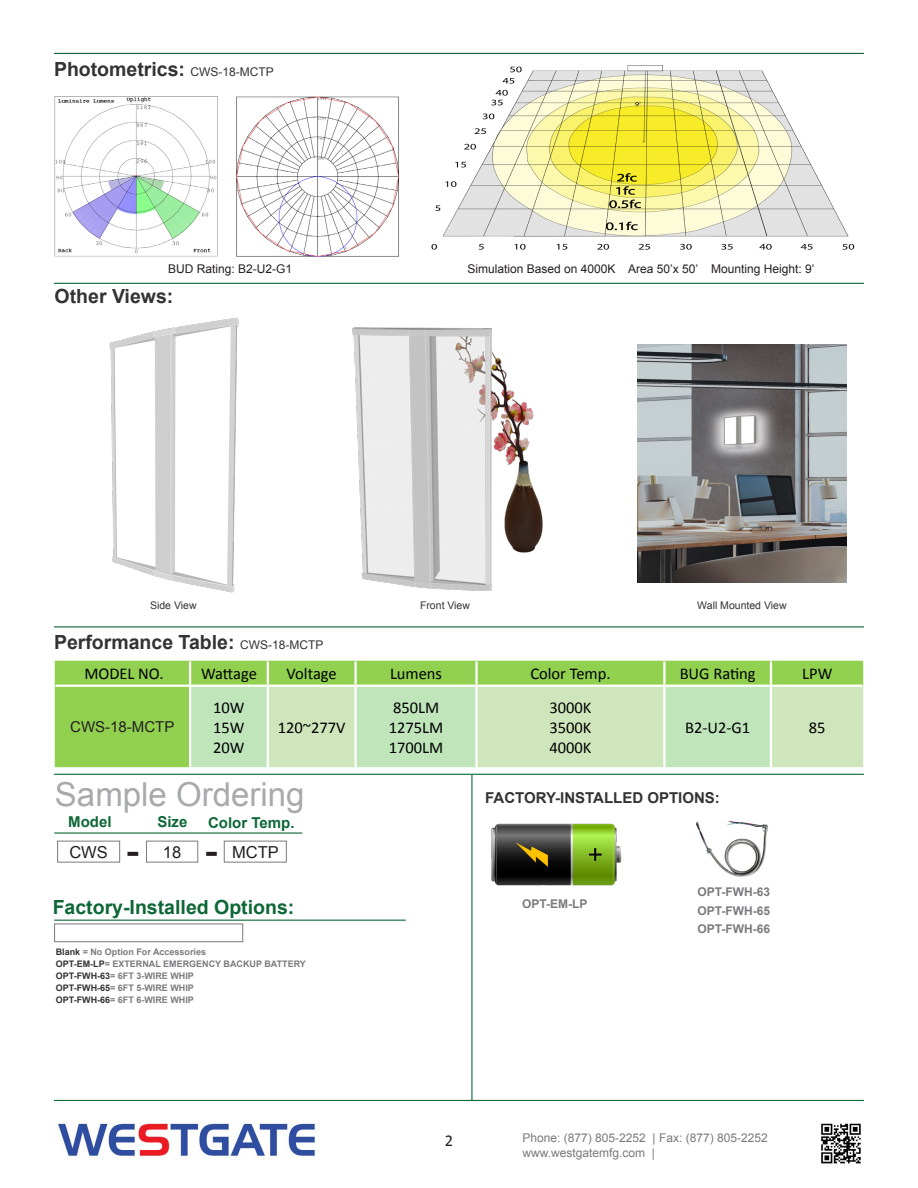
<style>
.page{position:relative;width:918px;height:1188px;background:#fff}
.page>*{position:absolute;margin:0;border:0;box-sizing:border-box;transform-origin:0 0}
.t1{font:33px "Arial";color:#a8a9ad}
.t2{font:700 28.5px "Verdana";color:#231f20}
.t3{font:700 19.5px "Arial";color:#333}
.t4{font:700 19.5px "Arial";color:#0d6736}
.t5{font:16.5px "Calibri";color:#000}
.t6{font:16.5px "Arial";color:#231f20}
.t7{font:16.5px "Calibri";color:#231f20}
.t8{font:700 15px "Arial";color:#333}
.t9{font:700 15px "Arial";color:#0d6736}
.t10{font:15px "Arial";color:#231f20}
.t11{font:12px "Arial";color:#231f20}
.t12{font:12px "Arial";color:#787a7d}
.t13{font:700 12px "Arial";color:#7a7b7e}
.t14{font:10.5px "Arial";color:#333}
.t15{font:700 9px "Arial";color:#7a7b7e}
.s1{font-weight:400;font-size:12px}
.s2{color:#323332}
</style>
<div class="page">
<hr style="left:54px;top:626px;width:810px;height:1px;background:#0d6736">
<hr style="left:54px;top:53px;width:810px;height:1px;background:#0d6736">
<hr style="left:54px;top:283px;width:810px;height:1px;background:#0d6736">
<hr style="left:54px;top:774px;width:810px;height:1px;background:#0d6736">
<hr style="left:54px;top:1100px;width:810px;height:1px;background:#0d6736">
<hr style="left:471px;top:775px;width:1px;height:326px;background:#0d6736">
<img style="left:431px;top:65px;width:424px;height:185px">
<img style="left:58px;top:1123px;width:257px;height:34px">
<img style="left:821px;top:1123px;width:40px;height:41px">
<img style="left:109px;top:317px;width:130px;height:276px">
<img style="left:352px;top:327px;width:191px;height:263px">
<hr style="left:54px;top:920px;width:352px;height:1px;background:#0d6736">
<div style="left:54px;top:924px;width:189px;height:18px;background:#fff;border:1px solid #787a7d"></div>
<div style="left:57px;top:841px;width:63px;height:22px;border:1px solid #787a7d"></div>
<div style="left:224px;top:841px;width:63px;height:22px;border:1px solid #787a7d"></div>
<div style="left:146px;top:841px;width:52px;height:22px;border:1px solid #787a7d"></div>
<hr style="left:54px;top:832px;width:248px;height:2px;background:#0d6736">
<img style="left:236px;top:96px;width:163px;height:161px">
<img style="left:55px;top:96px;width:163px;height:161px">
<div style="left:55px;top:661px;width:808px;height:106px;background:#92d050"></div>
<div style="left:191px;top:687px;width:76px;height:80px;background:#c0e5bb"></div>
<svg style="left:269px;top:686px;width:594px;height:81px;background:#c9e5bb"></svg>
<hr style="left:189px;top:661px;width:2px;height:24px;background:#fff">
<hr style="left:267px;top:661px;width:2px;height:24px;background:#fff">
<hr style="left:354px;top:661px;width:3px;height:24px;background:#fff">
<hr style="left:475px;top:661px;width:3px;height:24px;background:#fff">
<hr style="left:663px;top:661px;width:3px;height:24px;background:#fff">
<hr style="left:770px;top:661px;width:2px;height:24px;background:#fff">
<hr style="left:189px;top:687px;width:2px;height:80px;background:#fff">
<hr style="left:267px;top:687px;width:2px;height:80px;background:#fff">
<hr style="left:354px;top:687px;width:3px;height:80px;background:#fff">
<hr style="left:475px;top:687px;width:3px;height:80px;background:#fff">
<hr style="left:663px;top:687px;width:3px;height:80px;background:#fff">
<hr style="left:770px;top:687px;width:2px;height:80px;background:#fff">
<hr style="left:56px;top:685px;width:134px;height:2px;background:#fff">
<hr style="left:190px;top:685px;width:78px;height:2px;background:#fff">
<hr style="left:268px;top:685px;width:88px;height:2px;background:#fff">
<hr style="left:356px;top:685px;width:121px;height:2px;background:#fff">
<hr style="left:477px;top:685px;width:187px;height:2px;background:#fff">
<hr style="left:664px;top:685px;width:107px;height:2px;background:#fff">
<hr style="left:771px;top:685px;width:91px;height:2px;background:#fff">
<img style="left:491px;top:823px;width:131px;height:63px">
<img style="left:697px;top:820px;width:71px;height:57px">
<img style="left:637px;top:345px;width:210px;height:237px">
<p class="t3" style="left:54px;top:57px;width:221px">Photometrics: <span class="s1">CWS-18-MCTP</span></p>
<p class="t11" style="left:168px;top:261px;width:126px">BUD Rating: B2-U2-G1</p>
<p class="t11" style="left:468px;top:261px;width:349px">Simulation Based on 4000K Area 50’x 50’ Mounting Height: 9’</p>
<p class="t3" style="left:55px;top:283px;width:120px">Other Views:</p>
<p class="t14" style="left:150px;top:599px;width:48px">Side View</p>
<p class="t3" style="left:54px;top:629px;width:271px">Performance Table: <span class="s1">CWS-18-MCTP</span></p>
<p class="t14" style="left:420px;top:599px;width:51px">Front View</p>
<p class="t14" style="left:697px;top:599px;width:91px">Wall Mounted View</p>
<p class="t5" style="left:84px;top:664px;width:81px">MODEL NO.</p>
<p class="t5" style="left:201px;top:664px;width:57px">Wattage</p>
<p class="t5" style="left:287px;top:664px;width:52px">Voltage</p>
<p class="t5" style="left:390px;top:664px;width:54px">Lumens</p>
<p class="t5" style="left:530px;top:664px;width:82px">Color Temp.</p>
<p class="t5" style="left:680px;top:664px;width:78px">BUG Rating</p>
<p class="t5" style="left:802px;top:664px;width:32px">LPW</p>
<p class="t10" style="left:70px;top:717px;width:106px">CWS-18-MCTP</p>
<p class="t5" style="left:213px;top:698px;width:33px">10W</p>
<p class="t5" style="left:213px;top:718px;width:33px">15W</p>
<p class="t5" style="left:213px;top:737px;width:33px">20W</p>
<p class="t5" style="left:393px;top:698px;width:48px">850LM</p>
<p class="t5" style="left:389px;top:718px;width:56px">1275LM</p>
<p class="t5" style="left:389px;top:737px;width:56px">1700LM</p>
<p class="t5" style="left:549px;top:698px;width:44px">3000K</p>
<p class="t5" style="left:549px;top:718px;width:44px">3500K</p>
<p class="t5" style="left:549px;top:737px;width:44px">4000K</p>
<p class="t5" style="left:278px;top:718px;width:69px">120~277V</p>
<p class="t5" style="left:685px;top:718px;width:67px">B2-U2-G1</p>
<p class="t5" style="left:809px;top:718px;width:18px">85</p>
<p class="t1" style="left:55px;top:773px;width:251px">Sample Ordering</p>
<p class="t2" style="left:126px;top:834px;width:15px">-</p>
<p class="t2" style="left:205px;top:834px;width:15px">-</p>
<p class="t9" style="left:68px;top:812px;width:45px">Model</p>
<p class="t9" style="left:157px;top:812px;width:32px">Size</p>
<p class="t9" style="left:208px;top:813px;width:88px">Color Temp.</p>
<p class="t6" style="left:69px;top:841px;width:40px">CWS</p>
<p class="t6" style="left:163px;top:841px;width:20px">18</p>
<p class="t6" style="left:232px;top:841px;width:48px">MCTP</p>
<p class="t4" style="left:53px;top:894px;width:243px">Factory-Installed Options:</p>
<p class="t15" style="left:56px;top:946px;width:152px"><span class="s2">Blank</span> = No Option For Accessories</p>
<p class="t15" style="left:56px;top:958px;width:252px"><span class="s2">OPT-EM-LP</span>= EXTERNAL EMERGENCY BACKUP BATTERY</p>
<p class="t15" style="left:56px;top:970px;width:140px"><span class="s2">OPT-FWH-63</span>= 6FT 3-WIRE WHIP</p>
<p class="t15" style="left:56px;top:982px;width:140px"><span class="s2">OPT-FWH-65</span>= 6FT 5-WIRE WHIP</p>
<p class="t15" style="left:56px;top:994px;width:140px"><span class="s2">OPT-FWH-66</span>= 6FT 6-WIRE WHIP</p>
<p class="t8" style="left:485px;top:787px;width:236px">FACTORY-INSTALLED OPTIONS:</p>
<p class="t13" style="left:522px;top:896px;width:67px">OPT-EM-LP</p>
<p class="t13" style="left:697px;top:884px;width:74px">OPT-FWH-63</p>
<p class="t13" style="left:697px;top:903px;width:74px">OPT-FWH-65</p>
<p class="t13" style="left:697px;top:921px;width:74px">OPT-FWH-66</p>
<p class="t7" style="left:445px;top:1131px;width:10px">2</p>
<p class="t12" style="left:522px;top:1130px;width:247px">Phone: (877) 805-2252 | Fax: (877) 805-2252</p>
<p class="t12" style="left:522px;top:1145px;width:134px">www.westgatemfg.com |</p>
</div>
